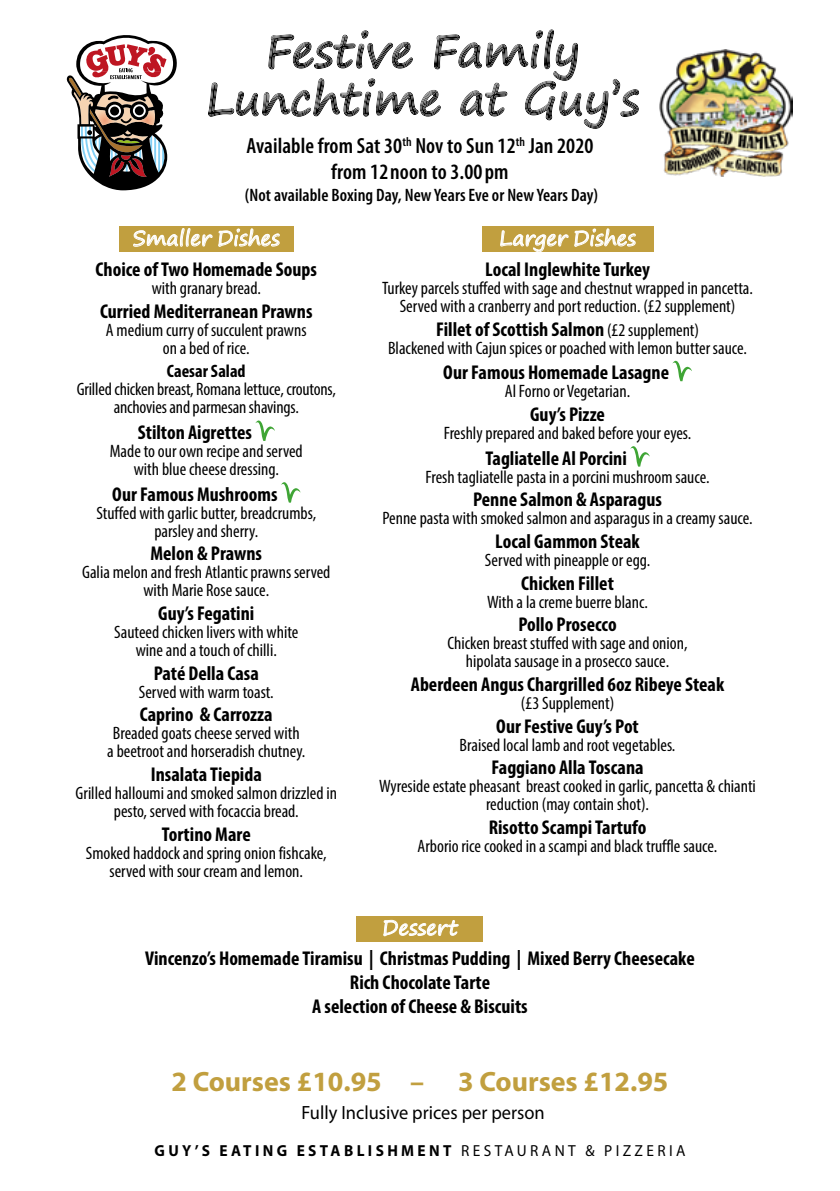
<style>
.page{position:relative;width:840px;height:1191px;background:#fff}
.page>*{position:absolute;margin:0;border:0;box-sizing:border-box;transform-origin:0 0}
.t1{font:700 28px "Myriad Pro";color:#c19f3f}
.t2{font:600 condensed 22px/26px "Myriad Pro";letter-spacing:.005em;color:#000;text-align:center}
.t3{font:20.4px "Segoe Print";color:#fff}
.t4{font:700 condensed 20px/23.6px "Myriad Pro";color:#000;text-align:center}
.t5{font:19.2px "Myriad Pro";color:#000;scale:.96 1}
.t6{font:condensed 18px/18px "Myriad Pro";color:#000;text-align:center}
.t7{font:600 condensed 18px "Myriad Pro";letter-spacing:.005em;color:#000}
.t8{font:700 condensed 18px "Myriad Pro";color:#000}
.t9{font:700 16px "Myriad Pro";letter-spacing:.22em;color:#000;scale:.96 1}
.s1{font-weight:400;font-size:18px}
.s2{font-weight:400}
</style>
<div class="page">
<div style="left:202px;top:26px;width:444px;height:111px;background:#000;opacity:.33"></div>
<img style="left:659px;top:49px;width:132px;height:127px">
<svg style="left:67px;top:35px;width:110px;height:155px"></svg>
<svg style="left:119px;top:226px;width:174px;height:26px;background:#cbae5e"></svg>
<svg style="left:255px;top:420px;width:20px;height:21px"></svg>
<svg style="left:281px;top:482px;width:19px;height:20px"></svg>
<svg style="left:356px;top:916px;width:127px;height:25px;background:#c8aa56"></svg>
<svg style="left:482px;top:227px;width:171px;height:25px;background:#caae5d"></svg>
<svg style="left:672px;top:360px;width:19px;height:21px"></svg>
<svg style="left:630px;top:446px;width:19px;height:20px"></svg>
<p class="t2" style="left:246px;top:132px;width:348px">Available from Sat 30<sup>th</sup> Nov to Sun 12<sup>th</sup> Jan 2020 from 12noon to 3.00pm</p>
<p class="t7" style="left:245px;top:183px;width:354px">(Not available Boxing Day, New Years Eve or New Years Day)</p>
<p class="t3" style="left:133px;top:220px;width:149px">Smaller Dishes</p>
<p class="t4" style="left:95px;top:257px;width:223px">Choice of Two Homemade Soups</p>
<p class="t6" style="left:152px;top:279px;width:111px">with granary bread.</p>
<p class="t4" style="left:100px;top:299px;width:214px">Curried Mediterranean Prawns</p>
<p class="t6" style="left:106px;top:320px;width:202px">A medium curry of succulent prawns on a bed of rice.</p>
<p class="t8" style="left:167px;top:360px;width:80px">Caesar Salad</p>
<p class="t6" style="left:77px;top:380px;width:260px">Grilled chicken breast, Romana lettuce, croutons, anchovies and parmesan shavings.</p>
<p class="t4" style="left:138px;top:420px;width:116px">Stilton Aigrettes</p>
<p class="t6" style="left:110px;top:442px;width:194px">Made to our own recipe and served with blue cheese dressing.</p>
<p class="t4" style="left:112px;top:482px;width:167px">Our Famous Mushrooms</p>
<p class="t6" style="left:96px;top:503px;width:221px">Stuffed with garlic butter, breadcrumbs, parsley and sherry.</p>
<p class="t4" style="left:150px;top:541px;width:113px">Melon &amp; Prawns</p>
<p class="t6" style="left:82px;top:563px;width:250px">Galia melon and fresh Atlantic prawns served with Marie Rose sauce.</p>
<p class="t4" style="left:158px;top:601px;width:98px">Guy’s Fegatini</p>
<p class="t6" style="left:114px;top:623px;width:185px">Sauteed chicken livers with white wine and a touch of chilli.</p>
<p class="t4" style="left:154px;top:661px;width:106px">Paté Della Casa</p>
<p class="t6" style="left:139px;top:682px;width:136px">Served with warm toast.</p>
<p class="t4" style="left:140px;top:702px;width:134px">Caprino &amp; Carrozza</p>
<p class="t6" style="left:107px;top:724px;width:199px">Breaded goats cheese served with<br>a beetroot and horseradish chutney.</p>
<p class="t4" style="left:151px;top:762px;width:112px">Insalata Tiepida</p>
<p class="t6" style="left:76px;top:784px;width:263px">Grilled halloumi and smoked salmon drizzled in pesto, served with focaccia bread.</p>
<p class="t4" style="left:162px;top:822px;width:90px">Tortino Mare</p>
<p class="t6" style="left:86px;top:843px;width:242px">Smoked haddock and spring onion fishcake, served with sour cream and lemon.</p>
<p class="t3" style="left:499px;top:220px;width:138px">Larger Dishes</p>
<p class="t4" style="left:485px;top:257px;width:166px">Local Inglewhite Turkey</p>
<p class="t6" style="left:382px;top:279px;width:372px">Turkey parcels stuffed with sage and chestnut wrapped in pancetta.<br>Served with a cranberry and port reduction. (£2 supplement)</p>
<p class="t4" style="left:436px;top:317px;width:264px">Fillet of Scottish Salmon <span class="s1">(£2 supplement)</span></p>
<p class="t6" style="left:388px;top:338px;width:360px">Blackened with Cajun spices or poached with lemon butter sauce.</p>
<p class="t4" style="left:443px;top:360px;width:227px">Our Famous Homemade Lasagne</p>
<p class="t6" style="left:504px;top:382px;width:127px">Al Forno or Vegetarian.</p>
<p class="t4" style="left:530px;top:402px;width:76px">Guy’s Pizze</p>
<p class="t6" style="left:443px;top:424px;width:249px">Freshly prepared and baked before your eyes.</p>
<p class="t4" style="left:485px;top:446px;width:143px">Tagliatelle Al Porcini</p>
<p class="t6" style="left:425px;top:467px;width:285px">Fresh tagliatelle pasta in a porcini mushroom sauce.</p>
<p class="t4" style="left:473px;top:487px;width:190px">Penne Salmon &amp; Asparagus</p>
<p class="t6" style="left:382px;top:509px;width:371px">Penne pasta with smoked salmon and asparagus in a creamy sauce.</p>
<p class="t4" style="left:495px;top:529px;width:146px">Local Gammon Steak</p>
<p class="t6" style="left:484px;top:551px;width:167px">Served with pineapple or egg.</p>
<p class="t4" style="left:521px;top:571px;width:94px">Chicken Fillet</p>
<p class="t6" style="left:487px;top:592px;width:162px">With a la creme buerre blanc.</p>
<p class="t4" style="left:518px;top:612px;width:100px">Pollo Prosecco</p>
<p class="t6" style="left:447px;top:634px;width:241px">Chicken breast stuffed with sage and onion, hipolata sausage in a prosecco sauce.</p>
<p class="t4" style="left:410px;top:672px;width:315px">Aberdeen Angus Chargrilled 6oz Ribeye Steak</p>
<p class="t6" style="left:520px;top:694px;width:95px">(£3 Supplement)</p>
<p class="t4" style="left:496px;top:714px;width:144px">Our Festive Guy’s Pot</p>
<p class="t6" style="left:459px;top:735px;width:217px">Braised local lamb and root vegetables.</p>
<p class="t4" style="left:491px;top:755px;width:153px">Faggiano Alla Toscana</p>
<p class="t6" style="left:379px;top:777px;width:378px">Wyreside estate pheasant breast cooked in garlic, pancetta &amp; chianti reduction (may contain shot).</p>
<p class="t4" style="left:488px;top:815px;width:159px">Risotto Scampi Tartufo</p>
<p class="t6" style="left:417px;top:837px;width:301px">Arborio rice cooked in a scampi and black truffle sauce.</p>
<p class="t3" style="left:382px;top:909px;width:77px">Dessert</p>
<p class="t4" style="left:145px;top:946px;width:550px">Vincenzo’s Homemade Tiramisu | Christmas Pudding | Mixed Berry Cheesecake<br>Rich Chocolate Tarte<br>A selection of Cheese &amp; Biscuits</p>
<h1 class="t1" style="left:171px;top:1063px;width:498px">2 Courses £10.95 – 3 Courses £12.95</h1>
<p class="t5" style="left:301px;top:1100px;width:254px">Fully Inclusive prices per person</p>
<p class="t9" style="left:154px;top:1140px;width:554px">GUY’S EATING ESTABLISHMENT <span class="s2">RESTAURANT &amp; PIZZERIA</span></p>
</div>
